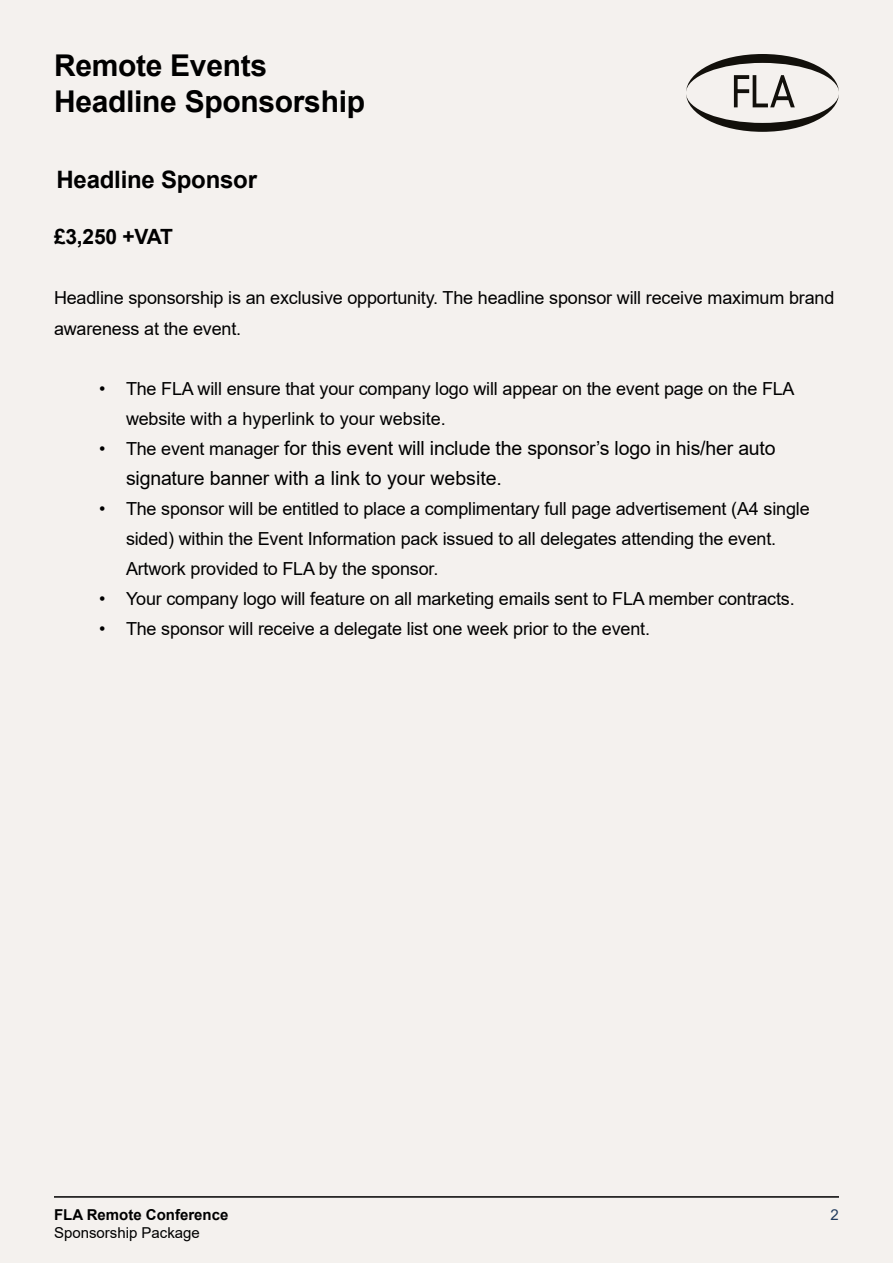
<style>
.page{position:relative;width:893px;height:1263px;background:#f4f1ee}
.page>*{position:absolute;margin:0;border:0;box-sizing:border-box;transform-origin:0 0}
.t1{font:700 30px/36px "Arial";letter-spacing:-.01em;color:#000}
.t2{font:700 24px "Arial";letter-spacing:-.01em;color:#000}
.t3{font:700 21px "Arial";letter-spacing:-.045em;color:#000}
.t4{font:19.5px/30px "Arial";letter-spacing:-.01em;color:#000}
.t5{font:18px/30px "Arial";letter-spacing:-.01em;color:#000}
.t6{font:700 15px "Arial";color:#000}
.t7{font:15px "Arial";color:#000}
.t8{font:15px "Arial";color:#203a5d}
.s1{font-size:18px}
</style>
<div class="page">
<hr style="left:54px;top:1196px;width:785px;height:2px;background:#000">
<svg style="left:686px;top:54px;width:153px;height:78px"></svg>
<h1 class="t1" style="left:54px;top:48px;width:313px">Remote Events<br>Headline Sponsorship</h1>
<h2 class="t2" style="left:57px;top:162px;width:202px">Headline Sponsor</h2>
<p class="t3" style="left:54px;top:222px;width:121px">£3,250 +VAT</p>
<p class="t5" style="left:54px;top:283px;width:782px">Headline sponsorship is an exclusive opportunity. The headline sponsor will receive maximum brand awareness at the event.</p>
<p class="t5" style="left:126px;top:373px;width:670px;text-indent:-27px">• The FLA will ensure that your company logo will appear on the event page on the FLA website with a hyperlink to your website.</p>
<p class="t4" style="left:126px;top:432px;width:651px;text-indent:-27px"><span class="s1">• The event manager</span> for this event will include the sponsor’s logo in his/her auto signature banner with a link to your website.</p>
<p class="t5" style="left:126px;top:493px;width:685px;text-indent:-27px">• The sponsor will be entitled to place a complimentary full page advertisement (A4 single sided) within the Event Information pack issued to all delegates attending the event.<br>Artwork provided to FLA by the sponsor.</p>
<p class="t5" style="left:99px;top:583px;width:697px">• Your company logo will feature on all marketing emails sent to FLA member contracts.</p>
<p class="t5" style="left:99px;top:613px;width:552px">• The sponsor will receive a delegate list one week prior to the event.</p>
<p class="t6" style="left:54px;top:1204px;width:176px">FLA Remote Conference</p>
<p class="t7" style="left:54px;top:1223px;width:147px">Sponsorship Package</p>
<p class="t8" style="left:831px;top:1204px;width:10px">2</p>
</div>
